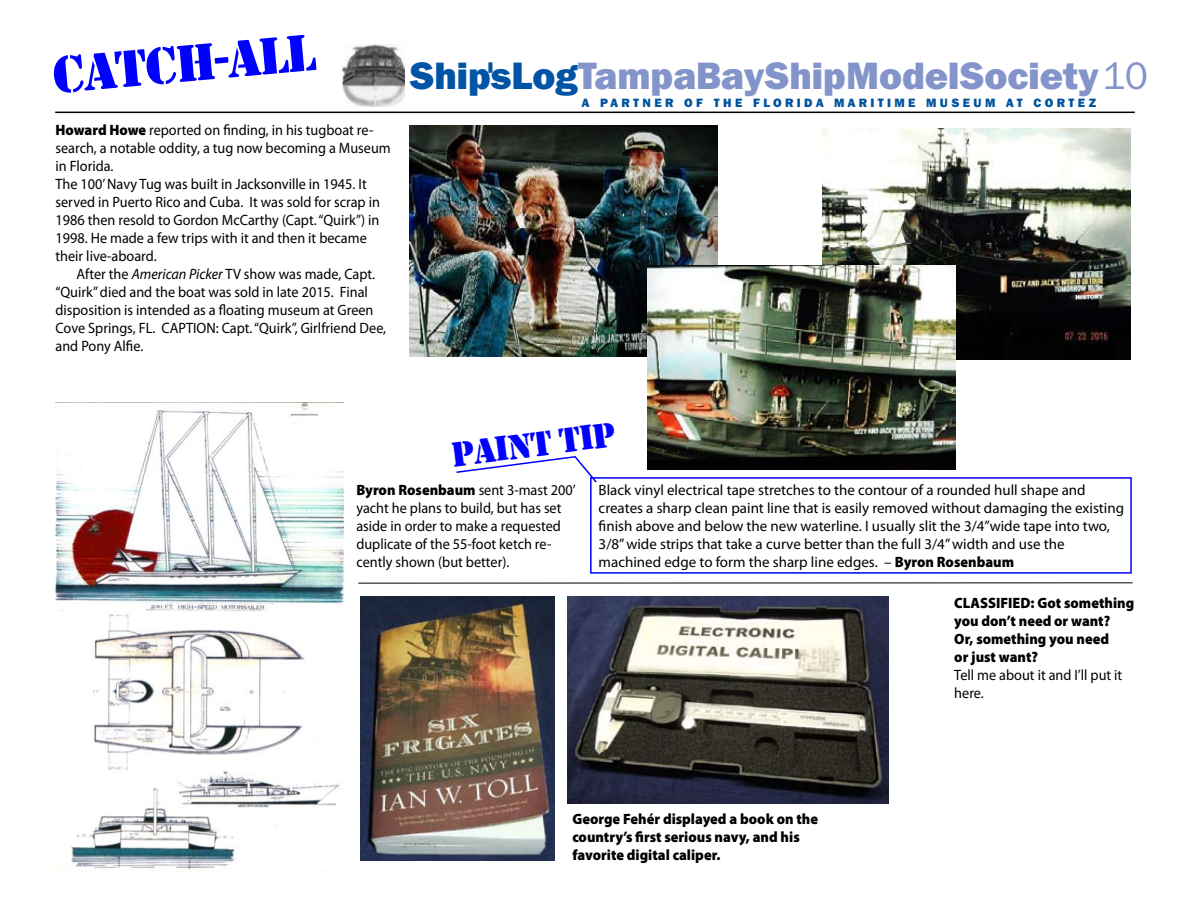
<style>
.page{position:relative;width:1188px;height:918px;background:#fff}
.page>*{position:absolute;margin:0;border:0;box-sizing:border-box;transform-origin:0 0}
.t1{font:54px "Stencil";color:#00f}
.t2{font:800 37.95px "Franklin Gothic IT Cby BT";color:#8394ca}
.t3{font:36px "Stencil";color:#00f}
.t4{font:15px/18px "Myriad Pro";color:#000;scale:.95 1}
.t5{font:15px/18px "Myriad Pro";color:#000}
.t6{font:900 15px/18px "Myriad Pro";color:#000;scale:.95 1}
.t7{font:800 12px "Franklin Gothic IT Cby BT";letter-spacing:.28em;color:#00539f}
.s1{font-weight:900}
.s2{font-style:italic}
.s3{color:#0054a6}
.s4{font-weight:400}
</style>
<div class="page">
<hr style="left:55px;top:112px;width:1080px;height:1px;background:#000">
<img style="left:342px;top:45px;width:63px;height:61px">
<hr style="left:358px;top:582px;width:775px;height:2px;background:#000">
<img style="left:409px;top:125px;width:308px;height:231px">
<img style="left:823px;top:128px;width:308px;height:231px">
<img style="left:56px;top:403px;width:287px;height:469px">
<img style="left:647px;top:266px;width:308px;height:203px">
<img style="left:567px;top:596px;width:322px;height:207px">
<img style="left:360px;top:596px;width:194px;height:265px">
<div style="left:590px;top:477px;width:542px;height:97px;border:2px solid #00f"></div>
<svg style="left:456px;top:456px;width:142px;height:28px"></svg>
<h1 class="t1" style="left:50px;top:44px;width:265px;rotate:-5deg">CATCH-ALL</h1>
<p class="t4" style="left:56px;top:120px;width:354px"><span class="s1">Howard Howe</span> reported on finding, in his tugboat re&shy;search, a notable oddity, a tug now becoming a Museum in Florida.<br>The 100’ Navy Tug was built in Jacksonville in 1945. It served in Puerto Rico and Cuba. It was sold for scrap in 1986 then resold to Gordon McCarthy (Capt. “Quirk”) in 1998. He made a few trips with it and then it became their live-aboard.</p>
<p class="t4" style="left:56px;top:264px;width:350px;text-indent:21px">After the <span class="s2">American Picker</span> TV show was made, Capt. “Quirk” died and the boat was sold in late 2015. Final disposition is intended as a floating museum at Green Cove Springs, FL. CAPTION: Capt. “Quirk”, Girlfriend Dee, and Pony Alfie.</p>
<h2 class="t2" style="left:409px;top:52px;width:740px"><span class="s3">Ship'sLog</span>TampaBayShipModelSociety<span class="s4">10</span></h2>
<p class="t7" style="left:582px;top:95px;width:516px">A PARTNER OF THE FLORIDA MARITIME MUSEUM AT CORTEZ</p>
<h3 class="t3" style="left:449px;top:434px;width:180px;rotate:-7deg">PaintTip</h3>
<p class="t4" style="left:356px;top:480px;width:232px"><span class="s1">Byron Rosenbaum</span> sent 3-mast 200’ yacht he plans to build, but has set aside in order to make a requested duplicate of the 55-foot ketch re&shy;cently shown (but better).</p>
<p class="t5" style="left:599px;top:480px;width:527px">Black vinyl electrical tape stretches to the contour of a rounded hull shape and creates a sharp clean paint line that is easily removed without damaging the existing finish above and below the new waterline. I usually slit the 3/4”wide tape into two, 3/8” wide strips that take a curve better than the full 3/4” width and use the machined edge to form the sharp line edges. – <span class="s1">Byron Rosenbaum</span></p>
<p class="t6" style="left:572px;top:809px;width:260px">George Fehér displayed a book on the country’s first serious navy, and his favorite digital caliper.</p>
<p class="t6" style="left:954px;top:593px;width:191px">CLASSIFIED: Got something you don’t need or want?<br>Or, something you need<br>or just want?</p>
<p class="t4" style="left:954px;top:665px;width:178px">Tell me about it and I’ll put it here.</p>
</div>
